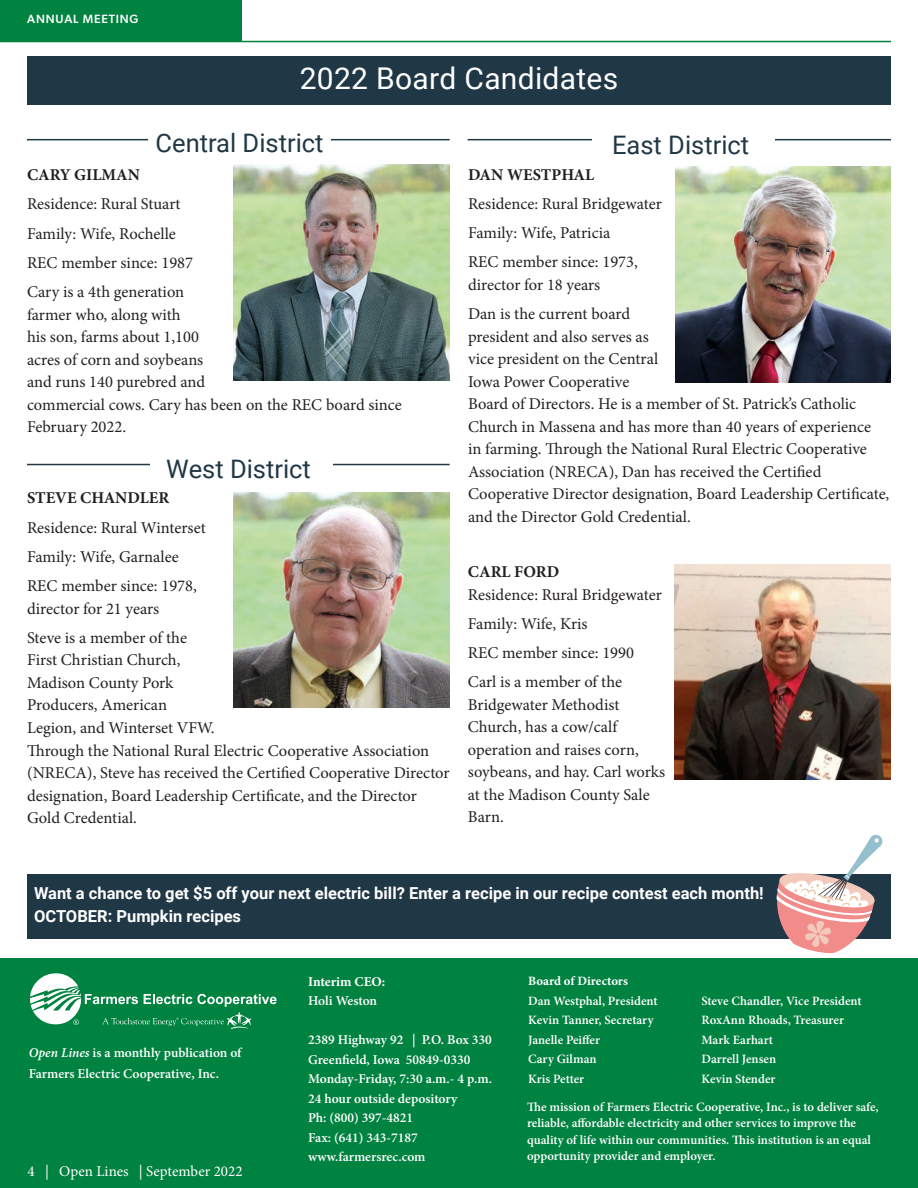
<style>
.page{position:relative;width:918px;height:1188px;background:#fff}
.page>*{position:absolute;margin:0;border:0;box-sizing:border-box;transform-origin:0 0}
.t1{font:30px "Roboto";letter-spacing:.01em;color:#fff}
.Sidebar_Body_Copy_BL{font:25.5px "Roboto";color:#203746}
._2_Farmers_Body_Copy{font:16.5px/22.5px "Minion Pro";color:#231f20}
.Farmers_Body_Copy{font:700 16.5px/22.5px "Roboto";color:#fff}
._2_Farmers_Body_Copy-2{font:700 16.5px "Minion Pro";color:#231f20}
.t2{font:15px "Minion Pro";color:#fff}
.t3{font:600 13.5px/21px "Minion Pro";color:#fff}
.t4{font:700 13.5px "Minion Pro";letter-spacing:-.005em;color:#fff}
.Farmers_Body_Copy-2{font:600 12.75px/16.5px "Minion Pro";color:#fff}
.t5{font:700 12.75px "Minion Pro";color:#fff}
.t6{font:500 12px "Gibson";letter-spacing:.07em;color:#fff}
.s1{font-weight:700}
.s2{font-style:italic}
</style>
<div class="page">
<div style="left:27px;top:874px;width:863px;height:65px;background:#203746"></div>
<div style="left:0;top:958px;width:918px;height:230px;background:#008240"></div>
<svg style="left:30px;top:973px;width:247px;height:56px"></svg>
<div style="left:0;top:0;width:242px;height:42px;background:#008240"></div>
<hr style="left:0;top:41px;width:891px;height:1px;background:#008240">
<svg style="left:776px;top:834px;width:107px;height:120px"></svg>
<div style="left:27px;top:56px;width:864px;height:49px;background:#203746"></div>
<hr style="left:27px;top:139px;width:423px;height:1px;background:#203746">
<div style="left:148px;top:119px;width:183px;height:39px;background:#fff"></div>
<img style="left:234px;top:165px;width:216px;height:216px">
<hr style="left:468px;top:139px;width:423px;height:1px;background:#203746">
<div style="left:592px;top:119px;width:183px;height:39px;background:#fff"></div>
<img style="left:675px;top:166px;width:216px;height:216px">
<hr style="left:27px;top:464px;width:423px;height:1px;background:#203746">
<div style="left:150px;top:444px;width:183px;height:39px;background:#fff"></div>
<img style="left:234px;top:492px;width:216px;height:216px">
<img style="left:675px;top:564px;width:216px;height:216px">
<p class="t6" style="left:27px;top:12px;width:113px">ANNUAL MEETING</p>
<p class="t1" style="left:300px;top:57px;width:320px">2022 Board Candidates</p>
<p class="Sidebar_Body_Copy_BL" style="left:156px;top:125px;width:169px">Central District</p>
<p class="Sidebar_Body_Copy_BL" style="left:612px;top:127px;width:139px">East District</p>
<p class="_2_Farmers_Body_Copy-2" style="left:27px;top:163px;width:115px">CARY GILMAN</p>
<p class="_2_Farmers_Body_Copy" style="left:27px;top:193px;width:155px">Residence: Rural Stuart</p>
<p class="_2_Farmers_Body_Copy" style="left:27px;top:222px;width:151px">Family: Wife, Rochelle</p>
<p class="_2_Farmers_Body_Copy" style="left:27px;top:251px;width:168px">REC member since: 1987</p>
<p class="_2_Farmers_Body_Copy" style="left:27px;top:281px;width:376px">Cary is a 4th generation<br>farmer who, along with<br>his son, farms about 1,100<br>acres of corn and soybeans<br>and runs 140 purebred and<br>commercial cows. Cary has been on the REC board since<br>February 2022.</p>
<p class="Sidebar_Body_Copy_BL" style="left:166px;top:451px;width:146px">West District</p>
<p class="_2_Farmers_Body_Copy-2" style="left:27px;top:487px;width:144px">STEVE CHANDLER</p>
<p class="_2_Farmers_Body_Copy" style="left:27px;top:516px;width:180px">Residence: Rural Winterset</p>
<p class="_2_Farmers_Body_Copy" style="left:27px;top:546px;width:153px">Family: Wife, Garnalee</p>
<p class="_2_Farmers_Body_Copy" style="left:27px;top:575px;width:171px">REC member since: 1978, director for 21 years</p>
<p class="_2_Farmers_Body_Copy" style="left:27px;top:627px;width:424px">Steve is a member of the<br>First Christian Church,<br>Madison County Pork<br>Producers, American<br>Legion, and Winterset VFW.<br>Through the National Rural Electric Cooperative Association (NRECA), Steve has received the Certified Cooperative Director designation, Board Leadership Certificate, and the Director Gold Credential.</p>
<p class="_2_Farmers_Body_Copy-2" style="left:468px;top:163px;width:128px">DAN WESTPHAL</p>
<p class="_2_Farmers_Body_Copy" style="left:468px;top:192px;width:195px">Residence: Rural Bridgewater</p>
<p class="_2_Farmers_Body_Copy" style="left:468px;top:222px;width:144px">Family: Wife, Patricia</p>
<p class="_2_Farmers_Body_Copy" style="left:468px;top:251px;width:171px">REC member since: 1973, director for 18 years</p>
<p class="_2_Farmers_Body_Copy" style="left:468px;top:303px;width:423px">Dan is the current board<br>president and also serves as<br>vice president on the Central<br>Iowa Power Cooperative<br>Board of Directors. He is a member of St. Patrick’s Catholic Church in Massena and has more than 40 years of experience<br>in farming. Through the National Rural Electric Cooperative Association (NRECA), Dan has received the Certified Cooperative Director designation, Board Leadership Certificate, and the Director Gold Credential.</p>
<p class="_2_Farmers_Body_Copy" style="left:468px;top:561px;width:195px"><span class="s1">CARL FORD<br></span>Residence: Rural Bridgewater</p>
<p class="_2_Farmers_Body_Copy" style="left:468px;top:612px;width:121px">Family: Wife, Kris</p>
<p class="_2_Farmers_Body_Copy" style="left:468px;top:642px;width:168px">REC member since: 1990</p>
<p class="_2_Farmers_Body_Copy" style="left:468px;top:671px;width:199px">Carl is a member of the<br>Bridgewater Methodist<br>Church, has a cow/calf operation and raises corn, soybeans, and hay. Carl works at the Madison County Sale<br>Barn.</p>
<p class="Farmers_Body_Copy" style="left:34px;top:881px;width:731px">Want a chance to get $5 off your next electric bill? Enter a recipe in our recipe contest each month!<br>OCTOBER: Pumpkin recipes</p>
<p class="t3" style="left:29px;top:1043px;width:214px"><span class="s2">Open Lines</span> is a monthly publication of<br>Farmers Electric Cooperative, Inc.</p>
<p class="t2" style="left:28px;top:1161px;width:216px">4 | Open Lines | September 2022</p>
<p class="t4" style="left:308px;top:972px;width:79px">Interim CEO:</p>
<p class="t3" style="left:308px;top:990px;width:71px">Holi Weston</p>
<p class="t3" style="left:308px;top:1029px;width:185px">2389 Highway 92 | P.O. Box 330</p>
<p class="t3" style="left:308px;top:1049px;width:164px">Greenfield, Iowa 50849-0330</p>
<p class="t3" style="left:308px;top:1068px;width:185px">Monday-Friday, 7:30 a.m.- 4 p.m.</p>
<p class="t3" style="left:308px;top:1088px;width:151px">24 hour outside depository</p>
<p class="t3" style="left:308px;top:1107px;width:107px">Ph: (800) 397-4821</p>
<p class="t3" style="left:308px;top:1127px;width:111px">Fax: (641) 343-7187</p>
<p class="t3" style="left:308px;top:1146px;width:119px">www.farmersrec.com</p>
<p class="t5" style="left:528px;top:972px;width:101px">Board of Directors</p>
<p class="Farmers_Body_Copy-2" style="left:528px;top:993px;width:131px">Dan Westphal, President</p>
<p class="Farmers_Body_Copy-2" style="left:701px;top:993px;width:162px">Steve Chandler, Vice President</p>
<p class="Farmers_Body_Copy-2" style="left:528px;top:1012px;width:127px">Kevin Tanner, Secretary</p>
<p class="Farmers_Body_Copy-2" style="left:701px;top:1012px;width:144px">RoxAnn Rhoads, Treasurer</p>
<p class="Farmers_Body_Copy-2" style="left:528px;top:1032px;width:73px">Janelle Peiffer</p>
<p class="Farmers_Body_Copy-2" style="left:701px;top:1032px;width:73px">Mark Earhart</p>
<p class="Farmers_Body_Copy-2" style="left:528px;top:1051px;width:70px">Cary Gilman</p>
<p class="Farmers_Body_Copy-2" style="left:701px;top:1051px;width:76px">Darrell Jensen</p>
<p class="Farmers_Body_Copy-2" style="left:528px;top:1071px;width:58px">Kris Petter</p>
<p class="Farmers_Body_Copy-2" style="left:701px;top:1071px;width:76px">Kevin Stender</p>
<p class="Farmers_Body_Copy-2" style="left:527px;top:1098px;width:353px">The mission of Farmers Electric Cooperative, Inc., is to deliver safe, reliable, affordable electricity and other services to improve the quality of life within our communities. This institution is an equal opportunity provider and employer.</p>
</div>
